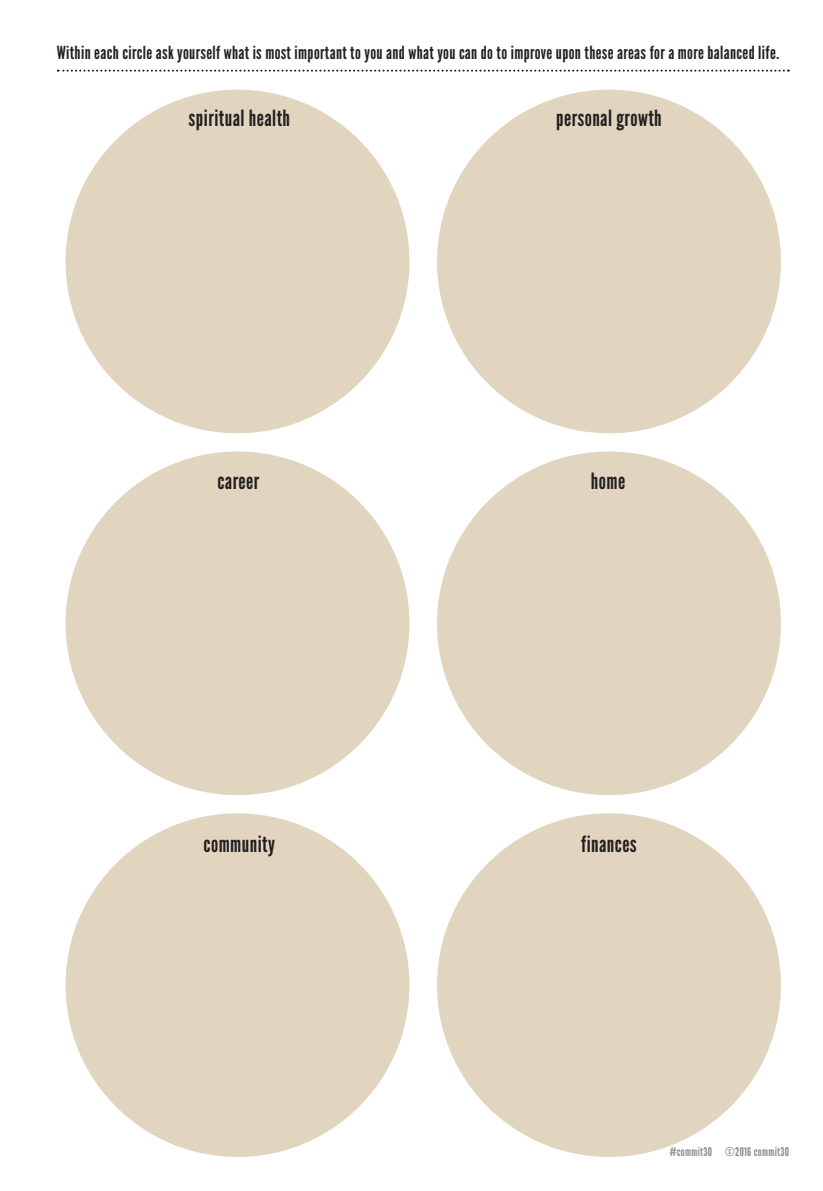
<style>
.page{position:relative;width:823px;height:1191px;background:#fff}
.page>*{position:absolute;margin:0;border:0;box-sizing:border-box;transform-origin:0 0}
.t1{font:22.2px "League Gothic";letter-spacing:.02em;color:#231f20}
.t2{font:18px "League Gothic";letter-spacing:.02em;color:#231f20}
.t3{font:12px "League Gothic";letter-spacing:.025em;color:#8a8c8f}
</style>
<div class="page">
<div style="left:65px;top:90px;width:344px;height:343px;background:#e2d5c0;border-radius:50%"></div>
<div style="left:437px;top:90px;width:343px;height:343px;background:#e2d5c0;border-radius:50%"></div>
<div style="left:65px;top:451px;width:344px;height:344px;background:#e2d5c0;border-radius:50%"></div>
<div style="left:437px;top:451px;width:343px;height:344px;background:#e2d5c0;border-radius:50%"></div>
<div style="left:65px;top:813px;width:344px;height:344px;background:#e2d5c0;border-radius:50%"></div>
<div style="left:437px;top:813px;width:343px;height:344px;background:#e2d5c0;border-radius:50%"></div>
<svg style="left:58px;top:70px;width:730px;height:2px"></svg>
<p class="t2" style="left:57px;top:43px;width:723px">Within each circle ask yourself what is most important to you and what you can do to improve upon these areas for a more balanced life.</p>
<p class="t1" style="left:188px;top:105px;width:103px">spiritual health</p>
<p class="t1" style="left:555px;top:105px;width:107px">personal growth</p>
<p class="t1" style="left:217px;top:468px;width:43px">career</p>
<p class="t1" style="left:590px;top:468px;width:36px">home</p>
<p class="t1" style="left:203px;top:831px;width:73px">community</p>
<p class="t1" style="left:580px;top:831px;width:57px">finances</p>
<p class="t3" style="left:669px;top:1144px;width:121px">#commit30 ©2016 commit30</p>
</div>
